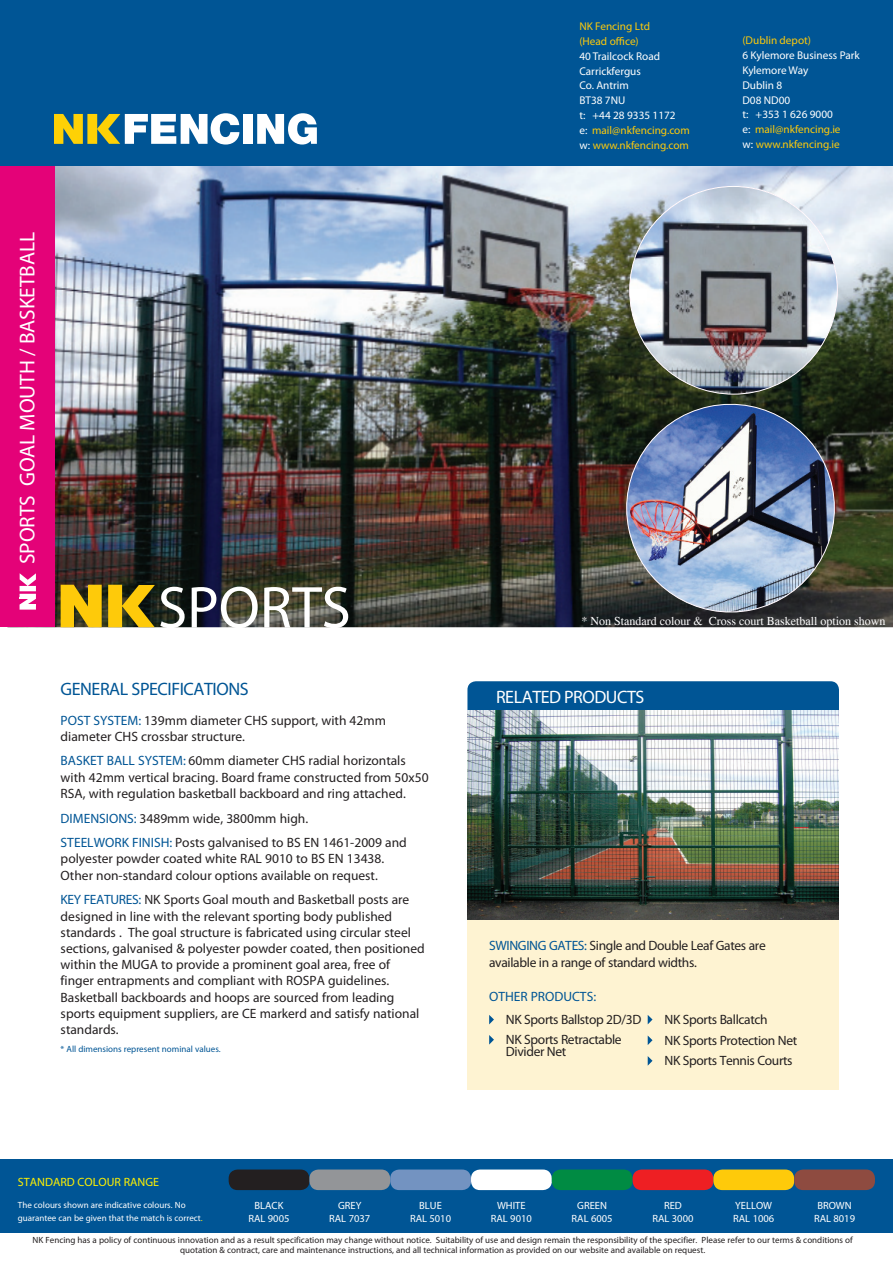
<style>
.page{position:relative;width:893px;height:1263px;background:#fff}
.page>*{position:absolute;margin:0;border:0;box-sizing:border-box;transform-origin:0 0}
.t1{font:59.7px "Myriad Pro";color:#fff}
.t2{font:900 59.4px "Helvetica Neue";color:#fff}
.t3{font:900 22.95px "Helvetica Neue";color:#fff}
.t4{font:21.45px "Myriad Pro";letter-spacing:-.005em;color:#fff}
.t5{font:18px "Myriad Pro";letter-spacing:-.025em;color:#005595}
.t6{font:18px "Myriad Pro";letter-spacing:-.025em;color:#fff}
.t7{font:13.5px/16.2px "Myriad Pro";color:#231f20}
.t8{font:13.5px/20.5px "Myriad Pro";letter-spacing:-.025em;color:#231f20}
.t9{font:13.5px "Myriad Pro";color:#005595}
.t10{font:12px "Times";color:#fff}
.t11{font:12px "Myriad Pro";color:#fff101}
.t12{font:11.25px/14.9px "Myriad Pro";color:#fff}
.t13{font:11.25px/14.9px "Myriad Pro";color:#feca0a}
.t14{font:10.5px/12.6px "Myriad Pro";color:#fff;text-align:center}
.t15{font:9px/10.8px "Myriad Pro";color:#231f20;text-align:center}
.t16{font:9px/13.5px "Myriad Pro";color:#fff}
.t17{font:9px "Myriad Pro";color:#005595}
.s1{color:#005595}
.s2{color:#feca0a}
.s3{color:#fff101}
</style>
<div class="page">
<div style="left:467px;top:681px;width:372px;height:63px;background:#005595;border-radius:9px"></div>
<div style="left:467px;top:728px;width:372px;height:361px;background:#fef3d2"></div>
<img style="left:467px;top:710px;width:372px;height:209px">
<img style="left:54px;top:165px;width:839px;height:462px">
<div style="left:0;top:164px;width:54px;height:463px;background:#e40278"></div>
<svg style="left:20px;top:573px;width:16px;height:37px"></svg>
<img style="left:630px;top:186px;width:207px;height:208px;border-radius:104px">
<img style="left:617px;top:395px;width:227px;height:227px">
<svg style="left:108px;top:585px;width:47px;height:42px;background:#aa8c0e"></svg>
<svg style="left:61px;top:585px;width:41px;height:42px"></svg>
<div style="left:69px;top:598px;width:5px;height:29px;background:#feca0a"></div>
<div style="left:88px;top:585px;width:5px;height:29px;background:#feca0a"></div>
<div style="left:0;top:1159px;width:893px;height:73px;background:#005595"></div>
<div style="left:229px;top:1169px;width:80px;height:21px;background:#231f20;border-radius:9px"></div>
<div style="left:309px;top:1169px;width:81px;height:21px;background:#939598;border-radius:9px"></div>
<div style="left:390px;top:1169px;width:81px;height:21px;background:#7393c1;border-radius:9px"></div>
<div style="left:471px;top:1169px;width:81px;height:21px;background:#fff;border-radius:9px"></div>
<div style="left:552px;top:1169px;width:81px;height:21px;background:#008b43;border-radius:9px"></div>
<div style="left:633px;top:1169px;width:80px;height:21px;background:#ee1f23;border-radius:9px"></div>
<div style="left:713px;top:1169px;width:81px;height:21px;background:#feca0a;border-radius:9px"></div>
<div style="left:794px;top:1169px;width:81px;height:21px;background:#8e4b40;border-radius:9px"></div>
<svg style="left:489px;top:1015px;width:5px;height:9px"></svg>
<svg style="left:489px;top:1035px;width:5px;height:9px"></svg>
<svg style="left:648px;top:1015px;width:4px;height:9px"></svg>
<svg style="left:648px;top:1036px;width:4px;height:9px"></svg>
<svg style="left:648px;top:1056px;width:4px;height:10px"></svg>
<div style="left:0;top:0;width:893px;height:165px;background:#005595"></div>
<svg style="left:54px;top:113px;width:185px;height:32px"></svg>
<div style="left:243px;top:114px;width:9px;height:30px;background:#fff"></div>
<svg style="left:257px;top:113px;width:60px;height:32px"></svg>
<h3 class="t3" style="left:14px;top:564px;width:397px;rotate:-90deg">MESH PANEL FENCING SYSTEMS</h3>
<h3 class="t4" style="left:14px;top:564px;width:334px;rotate:-90deg">SPORTS GOAL MOUTH / BASKETBALL</h3>
<h2 class="t2" style="left:158px;top:571px;width:289px">ROLLTOP</h2>
<h1 class="t1" style="left:158px;top:571px;width:195px">SPORTS</h1>
<h3 class="t5" style="left:61px;top:678px;width:190px">GENERAL SPECIFICATIONS</h3>
<p class="t7" style="left:61px;top:712px;width:327px"><span class="s1">POST SYSTEM:</span> 139mm diameter CHS support, with 42mm diameter CHS crossbar structure.</p>
<p class="t7" style="left:61px;top:753px;width:369px"><span class="s1">BASKET BALL SYSTEM:</span> 60mm diameter CHS radial horizontals with 42mm vertical bracing. Board frame constructed from 50x50<br>RSA, with regulation basketball backboard and ring attached.</p>
<p class="t7" style="left:61px;top:805px;width:348px;line-height:24.8px"><span class="s1">DIMENSIONS:</span> 3489mm wide, 3800mm high.<br><span class="s1">STEELWORK FINISH:</span> Posts galvanised to BS EN 1461-2009 and</p>
<p class="t7" style="left:61px;top:851px;width:325px">polyester powder coated white RAL 9010 to BS EN 13438.<br>Other non-standard colour options available on request.</p>
<p class="t7" style="left:61px;top:891px;width:366px"><span class="s1">KEY FEATURES:</span> NK Sports Goal mouth and Basketball posts are designed in line with the relevant sporting body published standards . The goal structure is fabricated using circular steel sections, galvanised &amp; polyester powder coated, then positioned within the MUGA to provide a prominent goal area, free of finger entrapments and compliant with ROSPA guidelines.<br>Basketball backboards and hoops are sourced from leading sports equipment suppliers, are CE markerd and satisfy national standards.</p>
<p class="t17" style="left:61px;top:1043px;width:162px">* All dimensions represent nominal values.</p>
<p class="t13" style="left:579px;top:19px;width:72px">NK Fencing Ltd (Head office)</p>
<p class="t12" style="left:579px;top:48px;width:112px">40 Trailcock Road<br>Carrickfergus<br>Co. Antrim<br>BT38 7NU<br>t: +44 28 9335 1172<br>e: <span class="s2">mail@nkfencing.com </span>w: <span class="s2">www.nkfencing.com</span></p>
<p class="t13" style="left:742px;top:33px;width:70px">(Dublin depot)</p>
<p class="t12" style="left:742px;top:48px;width:119px">6 Kylemore Business Park<br>Kylemore Way<br>Dublin 8<br>D08 ND00<br>t: +353 1 626 9000<br>e: <span class="s2">mail@nkfencing.ie<br></span>w: <span class="s2">www.nkfencing.ie</span></p>
<p class="t10" style="left:581px;top:613px;width:305px">* Non Standard colour &amp; Cross court Basketball option shown</p>
<h3 class="t6" style="left:496px;top:685px;width:150px">RELATED PRODUCTS</h3>
<p class="t8" style="left:489px;top:938px;width:278px;line-height:16.2px"><span class="s1">SWINGING GATES:</span> Single and Double Leaf Gates are available in a range of standard widths.</p>
<p class="t9" style="left:489px;top:988px;width:108px">OTHER PRODUCTS:</p>
<p class="t8" style="left:506px;top:1009px;width:137px">NK Sports Ballstop 2D/3D<br>NK Sports Retractable</p>
<p class="t8" style="left:506px;top:1041px;width:62px">Divider Net</p>
<p class="t8" style="left:665px;top:1009px;width:134px">NK Sports Ballcatch<br>NK Sports Protection Net<br>NK Sports Tennis Courts</p>
<p class="t11" style="left:18px;top:1174px;width:143px">STANDARD COLOUR RANGE</p>
<p class="t16" style="left:18px;top:1198px;width:186px">The colours shown are indicative colours. No guarantee can be given that the match is correct<span class="s3">.</span></p>
<p class="t14" style="left:248px;top:1199px;width:43px">BLACK<br>RAL 9005</p>
<p class="t14" style="left:329px;top:1199px;width:43px">GREY<br>RAL 7037</p>
<p class="t14" style="left:410px;top:1199px;width:43px">BLUE<br>RAL 5010</p>
<p class="t14" style="left:491px;top:1199px;width:43px">WHITE<br>RAL 9010</p>
<p class="t14" style="left:572px;top:1199px;width:43px">GREEN<br>RAL 6005</p>
<p class="t14" style="left:652px;top:1199px;width:43px">RED<br>RAL 3000</p>
<p class="t14" style="left:733px;top:1199px;width:43px;text-align:left">YELLOW<br>RAL 1006</p>
<p class="t14" style="left:814px;top:1199px;width:43px">BROWN<br>RAL 8019</p>
<p class="t15" style="left:33px;top:1234px;width:822px">NK Fencing has a policy of continuous innovation and as a result specification may change without notice. Suitability of use and design remain the responsibility of the specifier. Please refer to our terms &amp; conditions of quotation &amp; contract, care and maintenance instructions, and all technical information as provided on our website and available on request.</p>
</div>
